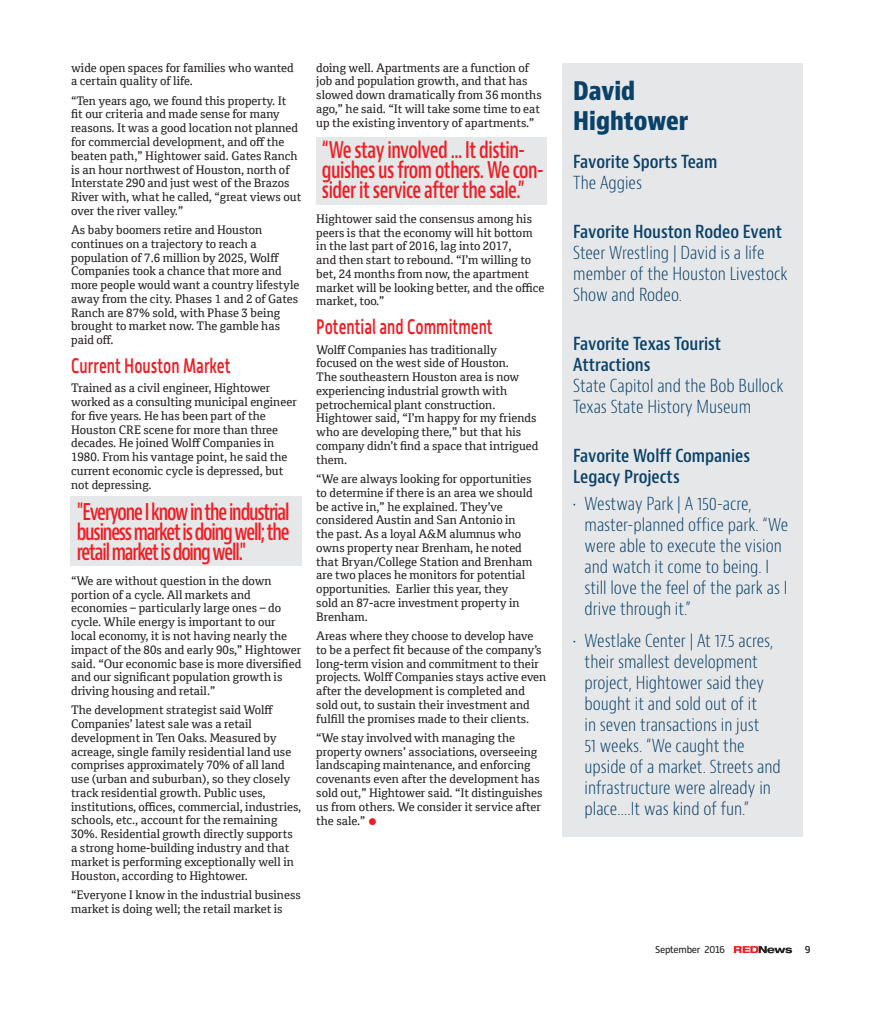
<style>
.page{position:relative;width:878px;height:1013px;background:#fff}
.page>*{position:absolute;margin:0;border:0;box-sizing:border-box;transform-origin:0 0}
.t1{font:800 condensed 25px/30px "Bernino Sans";color:#094168}
.t2{font:600 condensed 22.5px/20px "Bernino Sans";letter-spacing:-.03em;color:#ee1d23;text-align:justify;scale:.83 1}
.t3{font:500 21px "Alwyn New";color:#ee1d23;scale:.71 1}
.t4{font:300 condensed 17.5px/21px "Bernino Sans";color:#094168}
.t5{font:600 condensed 17.5px/21px "Bernino Sans";color:#094168}
.t6{font:11.88px/13.8px "Cordale";color:#231f20}
.t7{font:10px "Alwyn New";letter-spacing:-.03em;color:#231f20}
.t8{font:500 10px "Alwyn New";color:#231f20}
.s1{color:#ee1d23}
</style>
<div class="page">
<svg style="left:733px;top:946px;width:59px;height:7px"></svg>
<div style="left:70px;top:496px;width:231px;height:69px;background:#e6e7e9"></div>
<div style="left:316px;top:138px;width:230px;height:67px;background:#e6e7e9"></div>
<div style="left:562px;top:63px;width:240px;height:773px;background:#e6e7e9"></div>
<p class="t6" style="left:71px;top:61px;width:224px">wide open spaces for families who wanted a certain quality of life.</p>
<p class="t6" style="left:71px;top:94px;width:231px">“Ten years ago, we found this property. It<br>fit our criteria and made sense for many reasons. It was a good location not planned for commercial development, and off the beaten path,” Hightower said. Gates Ranch is an hour northwest of Houston, north of Interstate 290 and just west of the Brazos River with, what he called, “great views out over the river valley.”</p>
<p class="t6" style="left:71px;top:223px;width:230px">As baby boomers retire and Houston continues on a trajectory to reach a population of 7.6 million by 2025, Wolff Companies took a chance that more and more people would want a country lifestyle away from the city. Phases 1 and 2 of Gates Ranch are 87% sold, with Phase 3 being brought to market now. The gamble has paid off.</p>
<h3 class="t3" style="left:71px;top:354px;width:226px">Current Houston Market</h3>
<p class="t6" style="left:71px;top:381px;width:227px">Trained as a civil engineer, Hightower worked as a consulting municipal engineer for five years. He has been part of the Houston CRE scene for more than three decades. He joined Wolff Companies in 1980. From his vantage point, he said the current economic cycle is depressed, but not depressing.</p>
<h2 class="t2" style="left:77px;top:502px;width:258px">"Everyone I know in the industrial business market is doing well; the retail market is doing well."</h2>
<p class="t6" style="left:71px;top:574px;width:232px">“We are without question in the down portion of a cycle. All markets and economies – particularly large ones – do cycle. While energy is important to our local economy, it is not having nearly the impact of the 80s and early 90s,” Hightower said. “Our economic base is more diversified and our significant population growth is driving housing and retail.”</p>
<p class="t6" style="left:71px;top:703px;width:232px">The development strategist said Wolff Companies’ latest sale was a retail development in Ten Oaks. Measured by acreage, single family residential land use comprises approximately 70% of all land use (urban and suburban), so they closely track residential growth. Public uses, institutions, offices, commercial, industries, schools, etc., account for the remaining 30%. Residential growth directly supports a strong home-building industry and that market is performing exceptionally well in Houston, according to Hightower.</p>
<p class="t6" style="left:71px;top:887px;width:231px">“Everyone I know in the industrial business market is doing well; the retail market is</p>
<p class="t6" style="left:316px;top:61px;width:227px">doing well. Apartments are a function of job and population growth, and that has slowed down dramatically from 36 months ago,” he said. “It will take some time to eat up the existing inventory of apartments.”</p>
<h2 class="t2" style="left:322px;top:140px;width:269px;text-align:left">“We stay involved ... It distin&shy;guishes us from others. We con&shy;sider it service after the sale.”</h2>
<p class="t6" style="left:316px;top:212px;width:230px">Hightower said the consensus among his peers is that the economy will hit bottom in the last part of 2016, lag into 2017,<br>and then start to rebound. “I’m willing to bet, 24 months from now, the apartment market will be looking better, and the office market, too.”</p>
<h3 class="t3" style="left:316px;top:315px;width:250px">Potential and Commitment</h3>
<p class="t6" style="left:316px;top:342px;width:224px">Wolff Companies has traditionally focused on the west side of Houston.<br>The southeastern Houston area is now experiencing industrial growth with petrochemical plant construction.<br>Hightower said, “I’m happy for my friends who are developing there,” but that his company didn’t find a space that intrigued them.</p>
<p class="t6" style="left:316px;top:472px;width:218px">“We are always looking for opportunities to determine if there is an area we should be active in,” he explained. They’ve considered Austin and San Antonio in the past. As a loyal A&amp;M alumnus who owns property near Brenham, he noted that Bryan/College Station and Brenham are two places he monitors for potential opportunities. Earlier this year, they sold an 87-acre investment property in Brenham.</p>
<p class="t6" style="left:316px;top:629px;width:232px">Areas where they choose to develop have to be a perfect fit because of the company’s long-term vision and commitment to their projects. Wolff Companies stays active even after the development is completed and sold out, to sustain their investment and fulfill the promises made to their clients.</p>
<p class="t6" style="left:316px;top:731px;width:228px">“We stay involved with managing the property owners’ associations, overseeing landscaping maintenance, and enforcing covenants even after the development has sold out,” Hightower said. “It distinguishes us from others. We consider it service after the sale.” <span class="s1">●</span></p>
<h1 class="t1" style="left:573px;top:76px;width:116px">David<br>Hightower</h1>
<h3 class="t5" style="left:573px;top:151px;width:145px">Favorite Sports Team</h3>
<h3 class="t4" style="left:573px;top:172px;width:70px">The Aggies</h3>
<h3 class="t5" style="left:573px;top:222px;width:210px">Favorite Houston Rodeo Event</h3>
<h3 class="t4" style="left:573px;top:243px;width:216px">Steer Wrestling | David is a life member of the Houston Livestock<br>Show and Rodeo.</h3>
<h3 class="t5" style="left:573px;top:334px;width:149px">Favorite Texas Tourist<br>Attractions</h3>
<h3 class="t4" style="left:573px;top:376px;width:212px">State Capitol and the Bob Bullock<br>Texas State History Museum</h3>
<h3 class="t5" style="left:573px;top:446px;width:178px">Favorite Wolff Companies<br>Legacy Projects</h3>
<h3 class="t4" style="left:584px;top:493px;width:205px;text-indent:-11px">• Westway Park | A 150-acre, master-planned office park. “We were able to execute the vision and watch it come to being. I still love the feel of the park as I drive through it.”</h3>
<p class="t4" style="left:584px;top:631px;width:198px;text-indent:-11px">• Westlake Center | At 17.5 acres, their smallest development project, Hightower said they bought it and sold out of it<br>in seven transactions in just<br>51 weeks. “We caught the upside of a market. Streets and infrastructure were already in place….It was kind of fun.”</p>
<p class="t7" style="left:655px;top:944px;width:71px">September 2016</p>
<p class="t8" style="left:804px;top:943px;width:7px">9</p>
</div>
